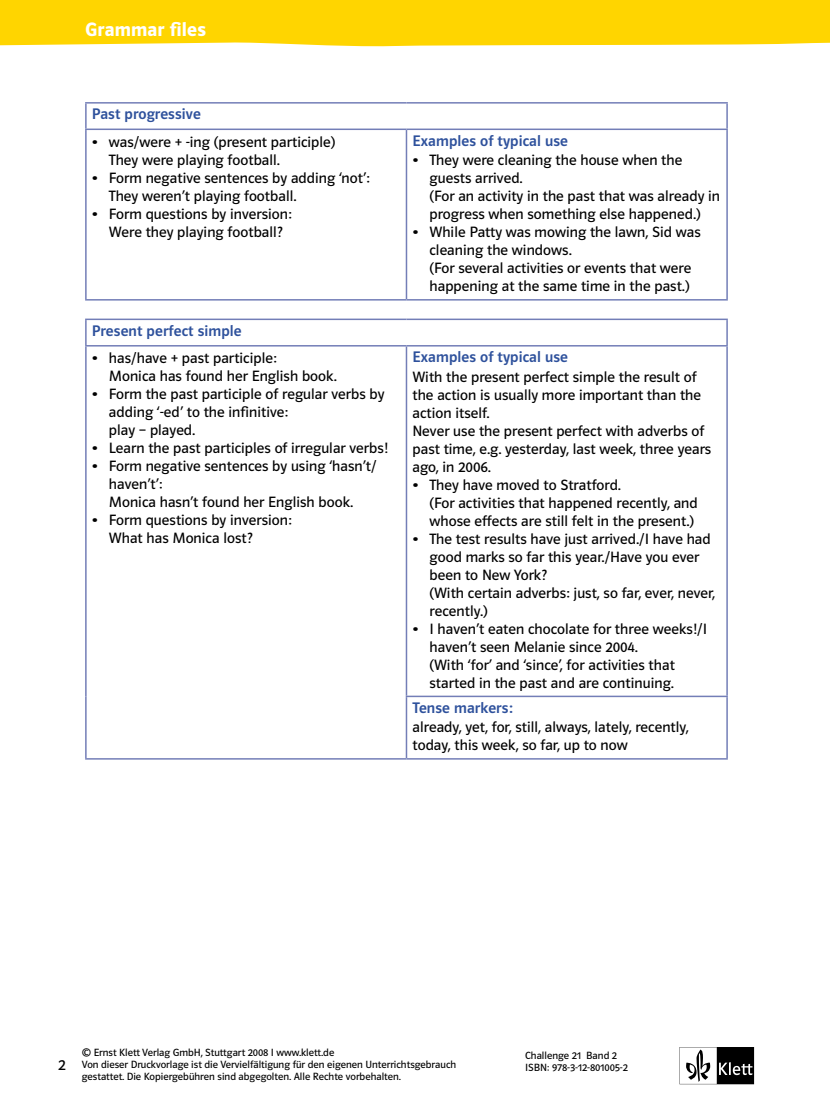
<style>
.page{position:relative;width:830px;height:1106px;background:#fff}
.page>*{position:absolute;margin:0;border:0;box-sizing:border-box;transform-origin:0 0}
.t1{font:19.5px "Polo ST11 K Hfett";letter-spacing:.01em;color:#fff}
.t2{font:15.45px "Polo ST11 K Buch";color:#000}
.t3{font:15.3px "Polo ST11 K Krftg";letter-spacing:.01em;color:#2e519c}
.t4{font:15px/18px "Polo ST11 K Buch";letter-spacing:.005em;color:#000}
.t5{font:10.5px/12px "Polo ST11 K Buch";color:#000}
</style>
<div class="page">
<hr style="left:85px;top:102px;width:321px;height:2px;background:#737eb7">
<hr style="left:85px;top:104px;width:2px;height:24px;background:#737eb7">
<hr style="left:406px;top:102px;width:321px;height:2px;background:#737eb7">
<svg style="left:726px;top:104px;width:1px;height:24px"></svg>
<hr style="left:85px;top:128px;width:321px;height:2px;background:#737eb7">
<hr style="left:85px;top:130px;width:2px;height:169px;background:#737eb7">
<hr style="left:406px;top:128px;width:321px;height:2px;background:#737eb7">
<hr style="left:405px;top:130px;width:2px;height:169px;background:#737eb7">
<hr style="left:726px;top:130px;width:1px;height:169px;background:#737eb7">
<hr style="left:85px;top:299px;width:321px;height:1px;background:#737eb7">
<hr style="left:406px;top:299px;width:321px;height:1px;background:#737eb7">
<hr style="left:85px;top:318px;width:321px;height:2px;background:#737eb7">
<hr style="left:85px;top:320px;width:2px;height:25px;background:#737eb7">
<hr style="left:406px;top:318px;width:321px;height:2px;background:#737eb7">
<svg style="left:726px;top:320px;width:1px;height:25px"></svg>
<hr style="left:85px;top:345px;width:321px;height:1px;background:#737eb7">
<hr style="left:85px;top:346px;width:2px;height:350px;background:#737eb7">
<hr style="left:406px;top:345px;width:321px;height:1px;background:#737eb7">
<hr style="left:405px;top:346px;width:2px;height:349px;background:#737eb7">
<hr style="left:726px;top:346px;width:1px;height:349px;background:#737eb7">
<hr style="left:85px;top:696px;width:2px;height:62px;background:#737eb7">
<hr style="left:405px;top:695px;width:322px;height:2px;background:#737eb7">
<hr style="left:405px;top:697px;width:2px;height:61px;background:#737eb7">
<hr style="left:726px;top:697px;width:1px;height:61px;background:#737eb7">
<hr style="left:85px;top:758px;width:321px;height:1px;background:#737eb7">
<hr style="left:406px;top:758px;width:321px;height:1px;background:#737eb7">
<svg style="left:679px;top:1047px;width:74px;height:37px"></svg>
<div style="left:0;top:0;width:829px;height:47px;background:#ffd500"></div>
<svg style="left:829px;top:0;width:1px;height:43px"></svg>
<h1 class="t1" style="left:85px;top:18px;width:122px">Grammar files</h1>
<p class="t3" style="left:92px;top:106px;width:110px">Past progressive</p>
<p class="t4" style="left:109px;top:133px;width:228px;text-indent:-17px">• was/were + -ing (present participle)<br>They were playing football.</p>
<p class="t4" style="left:109px;top:169px;width:262px;text-indent:-17px">• Form negative sentences by adding ‘not’:<br>They weren’t playing football.</p>
<p class="t4" style="left:92px;top:205px;width:201px;text-align:center">• Form questions by inversion:<br>Were they playing football?</p>
<p class="t3" style="left:92px;top:322px;width:151px">Present perfect simple</p>
<p class="t4" style="left:109px;top:349px;width:229px;text-indent:-17px">• has/have + past participle:<br>Monica has found her English book.</p>
<p class="t4" style="left:109px;top:385px;width:277px;text-indent:-17px">• Form the past participle of regular verbs by adding ‘-ed’ to the infinitive:<br>play – played.</p>
<p class="t4" style="left:92px;top:439px;width:297px">• Learn the past participles of irregular verbs!</p>
<p class="t4" style="left:109px;top:457px;width:269px;text-indent:-17px">• Form negative sentences by using ‘hasn’t/ haven’t’:<br>Monica hasn’t found her English book.</p>
<p class="t4" style="left:109px;top:511px;width:184px;text-indent:-17px">• Form questions by inversion:<br>What has Monica lost?</p>
<p class="t3" style="left:412px;top:132px;width:157px">Examples of typical use</p>
<p class="t4" style="left:429px;top:151px;width:292px;text-indent:-17px">• They were cleaning the house when the guests arrived.<br>(For an activity in the past that was already in progress when something else happened.)</p>
<p class="t4" style="left:429px;top:223px;width:272px;text-indent:-17px">• While Patty was mowing the lawn, Sid was cleaning the windows.<br>(For several activities or events that were happening at the same time in the past.)</p>
<p class="t3" style="left:412px;top:349px;width:157px">Examples of typical use</p>
<p class="t4" style="left:412px;top:368px;width:300px">With the present perfect simple the result of the action is usually more important than the action itself.<br>Never use the present perfect with adverbs of past time, e.g. yesterday, last week, three years ago, in 2006.</p>
<p class="t4" style="left:429px;top:476px;width:270px;text-indent:-17px">• They have moved to Stratford.<br>(For activities that happened recently, and whose effects are still felt in the present.)</p>
<p class="t4" style="left:429px;top:530px;width:287px;text-indent:-17px">• The test results have just arrived./I have had good marks so far this year./Have you ever been to New York?<br>(With certain adverbs: just, so far, ever, never, recently.)</p>
<p class="t4" style="left:429px;top:620px;width:279px;text-indent:-17px">• I haven’t eaten chocolate for three weeks!/I haven’t seen Melanie since 2004.<br>(With ‘for’ and ‘since’, for activities that started in the past and are continuing.</p>
<p class="t3" style="left:412px;top:699px;width:102px">Tense markers:</p>
<p class="t4" style="left:412px;top:718px;width:278px">already, yet, for, still, always, lately, recently, today, this week, so far, up to now</p>
<p class="t2" style="left:58px;top:1056px;width:9px">2</p>
<p class="t5" style="left:82px;top:1047px;width:375px">© Ernst Klett Verlag GmbH, Stuttgart 2008 I www.klett.de<br>Von dieser Druckvorlage ist die Vervielfältigung für den eigenen Unterrichtsgebrauch gestattet. Die Kopiergebühren sind abgegolten. Alle Rechte vorbehalten.</p>
<p class="t5" style="left:525px;top:1050px;width:104px">Challenge 21 Band 2<br>ISBN: 978-3-12-801005-2</p>
</div>
